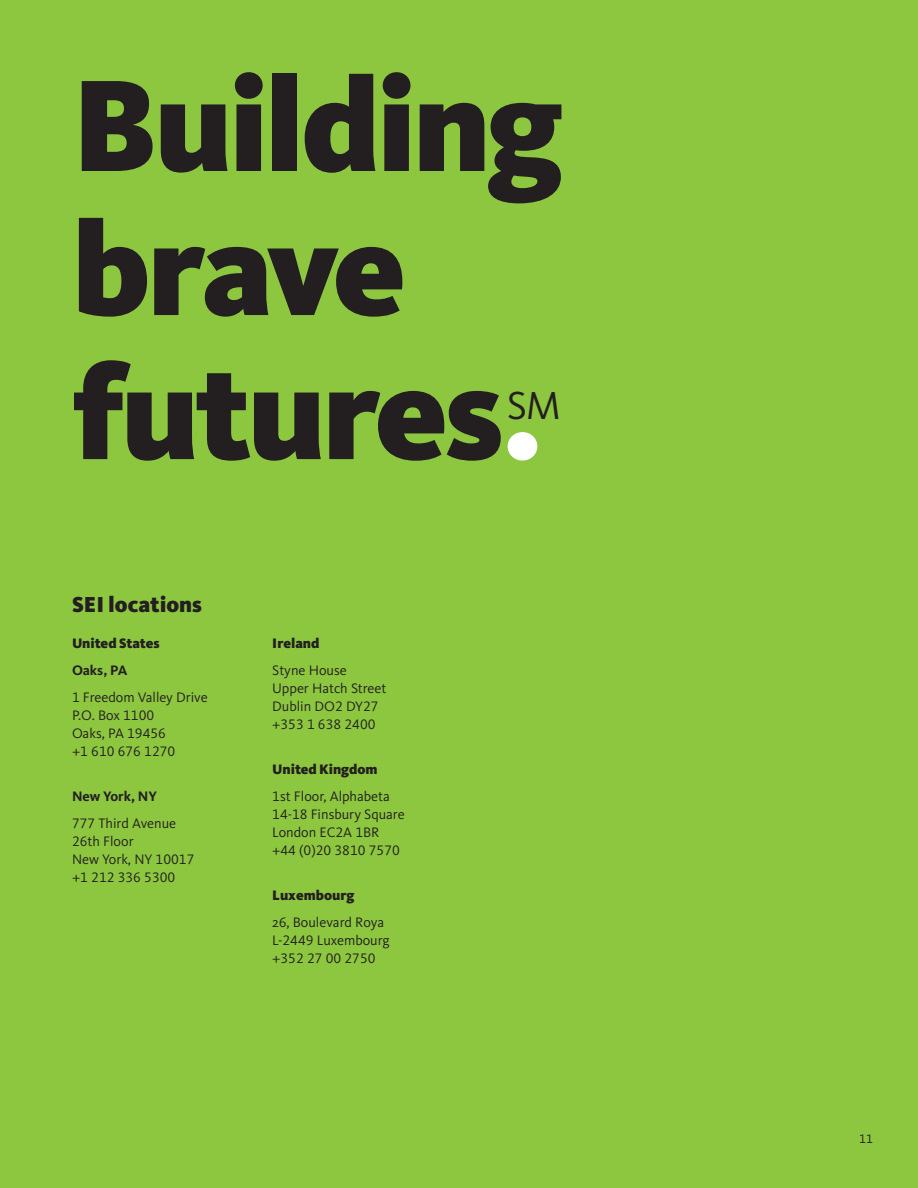
<style>
.page{position:relative;width:918px;height:1188px;background:#8dc73f}
.page>*{position:absolute;margin:0;border:0;box-sizing:border-box;transform-origin:0 0}
.Display___Infographi{font:900 135px/144px "Kievit Pro";letter-spacing:-.03em;color:#231f20}
.Display___Infographi-2{font:40.5px "Kievit Pro";color:#231f20}
.Body{font:900 22.5px "Kievit Pro";color:#231f20}
.Body-2{font:14.25px/18px "Kievit Pro";color:#231f20}
.Body_Black{font:700 14.25px "Kievit Pro";letter-spacing:-.005em;color:#231f20}
.Body_Black-2{font:900 14.25px "Kievit Pro";color:#231f20}
.Folio_right{font:12.75px "Kievit Pro";color:#231f20}
.s1{color:#fff}
.s2{font-weight:900}
</style>
<div class="page">
<p class="Display___Infographi" style="left:72px;top:53px;width:493px">Building brave futures<span class="s1">.</span></p>
<p class="Display___Infographi-2" style="left:507px;top:381px;width:55px">SM</p>
<p class="Body" style="left:72px;top:591px;width:132px">SEI locations</p>
<p class="Body_Black-2" style="left:72px;top:635px;width:89px">United States</p>
<p class="Body_Black" style="left:72px;top:662px;width:57px">Oaks, PA</p>
<p class="Body-2" style="left:72px;top:688px;width:137px">1 Freedom Valley Drive<br>P.O. Box 1100<br>Oaks, PA 19456<br>+1 610 676 1270</p>
<p class="Body_Black" style="left:72px;top:788px;width:87px">New York, NY</p>
<p class="Body-2" style="left:72px;top:814px;width:124px">777 Third Avenue<br>26th Floor<br>New York, NY 10017 +1 212 336 5300</p>
<p class="Body-2" style="left:272px;top:630px;width:76px;line-height:27px"><span class="s2">Ireland<br></span>Styne House</p>
<p class="Body-2" style="left:272px;top:679px;width:116px">Upper Hatch Street<br>Dublin DO2 DY27 +353 1 638 2400</p>
<p class="Body-2" style="left:272px;top:756px;width:119px;line-height:27px"><span class="s2">United Kingdom<br></span>1st Floor, Alphabeta</p>
<p class="Body-2" style="left:272px;top:805px;width:134px">14-18 Finsbury Square<br>London EC2A 1BR +44 (0)20 3810 7570</p>
<p class="Body-2" style="left:272px;top:882px;width:114px;line-height:27px"><span class="s2">Luxembourg<br></span>26, Boulevard Roya</p>
<p class="Body-2" style="left:272px;top:931px;width:119px">L-2449 Luxembourg +352 27 00 2750</p>
<p class="Folio_right" style="left:859px;top:1131px;width:15px">11</p>
</div>
